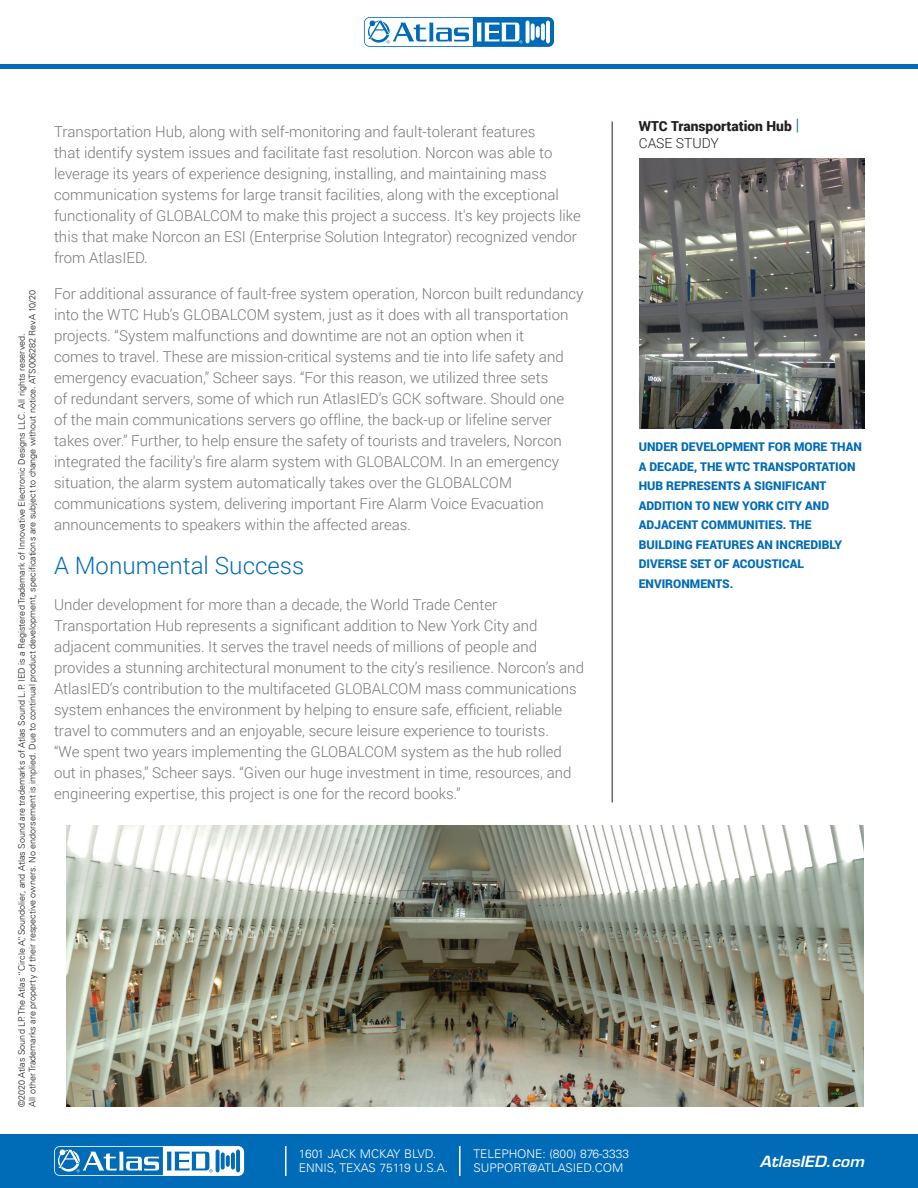
<style>
.page{position:relative;width:918px;height:1188px;background:#fff}
.page>*{position:absolute;margin:0;border:0;box-sizing:border-box;transform-origin:0 0}
.t1{font:300 24px "Roboto";color:#006bb6}
.t2{font:300 15px/21px "Roboto";color:#767779}
.t3{font:italic 600 15px "Eurostile LT Std";color:#fff;scale:1.05 1}
.t4{font:900 13.8px/16.6px "Roboto";color:#231f20}
.t5{font:900 12px/19.5px "Roboto";color:#006bb6}
.t6{font:300 12px/13.5px "Univers LT";color:#fff}
.t7{font:300 9px/10.8px "Univers LT";color:#231f20}
.s1{font-family:"Akzidenz Grotesk BE";font-weight:400;color:#006bb6}
.s2{font-weight:300}
</style>
<div class="page">
<hr style="left:0;top:64px;width:918px;height:4px;background:#006bb6">
<svg style="left:364px;top:17px;width:190px;height:30px"></svg>
<svg style="left:526px;top:21px;width:4px;height:22px"></svg>
<hr style="left:546px;top:21px;width:4px;height:22px;background:#fff;border-radius:2px">
<svg style="left:531px;top:23px;width:4px;height:18px"></svg>
<svg style="left:541px;top:23px;width:4px;height:18px"></svg>
<svg style="left:536px;top:26px;width:4px;height:12px"></svg>
<svg style="left:365px;top:18px;width:157px;height:28px"></svg>
<div style="left:0;top:1134px;width:918px;height:54px;background:#006bb6"></div>
<svg style="left:54px;top:1146px;width:190px;height:30px"></svg>
<hr style="left:285px;top:1146px;width:2px;height:30px;background:#fff">
<hr style="left:459px;top:1146px;width:1px;height:30px;background:#fff">
<hr style="left:612px;top:122px;width:1px;height:680px;background:#231f20">
<img style="left:66px;top:825px;width:798px;height:282px">
<img style="left:639px;top:158px;width:225px;height:270px">
<p class="t7" style="left:16px;top:1107px;width:818px;rotate:-90deg">©2020 Atlas Sound LP. The Atlas “Circle A”, Soundolier, and Atlas Sound are trademarks of Atlas Sound L.P. IED is a Registered Trademark of Innovative Electronic Designs LLC. All rights reserved.<br>All other Trademarks are property of their respective owners. No endorsement is implied. Due to continual product development, specifications are subject to change without notice. ATS006282 RevA 10/20</p>
<p class="t2" style="left:54px;top:121px;width:528px">Transportation Hub, along with self-monitoring and fault-tolerant features<br>that identify system issues and facilitate fast resolution. Norcon was able to leverage its years of experience designing, installing, and maintaining mass communication systems for large transit facilities, along with the exceptional functionality of GLOBALCOM to make this project a success. It's key projects like this that make Norcon an ESI (Enterprise Solution Integrator) recognized vendor from AtlasIED.</p>
<p class="t2" style="left:54px;top:283px;width:531px">For additional assurance of fault-free system operation, Norcon built redundancy into the WTC Hub’s GLOBALCOM system, just as it does with all transportation projects. “System malfunctions and downtime are not an option when it<br>comes to travel. These are mission-critical systems and tie into life safety and emergency evacuation,” Scheer says. “For this reason, we utilized three sets<br>of redundant servers, some of which run AtlasIED’s GCK software. Should one<br>of the main communications servers go offline, the back-up or lifeline server takes over.” Further, to help ensure the safety of tourists and travelers, Norcon integrated the facility’s fire alarm system with GLOBALCOM. In an emergency situation, the alarm system automatically takes over the GLOBALCOM communications system, delivering important Fire Alarm Voice Evacuation announcements to speakers within the affected areas.</p>
<h1 class="t1" style="left:54px;top:549px;width:252px">A Monumental Success</h1>
<p class="t2" style="left:54px;top:594px;width:532px">Under development for more than a decade, the World Trade Center Transportation Hub represents a significant addition to New York City and adjacent communities. It serves the travel needs of millions of people and provides a stunning architectural monument to the city’s resilience. Norcon’s and AtlasIED’s contribution to the multifaceted GLOBALCOM mass communications system enhances the environment by helping to ensure safe, efficient, reliable travel to commuters and an enjoyable, secure leisure experience to tourists.<br>“We spent two years implementing the GLOBALCOM system as the hub rolled out in phases,” Scheer says. “Given our huge investment in time, resources, and engineering expertise, this project is one for the record books.”</p>
<p class="t4" style="left:639px;top:118px;width:162px">WTC Transportation Hub <span class="s1">|<br></span><span class="s2">CASE STUDY</span></p>
<p class="t5" style="left:639px;top:437px;width:224px">UNDER DEVELOPMENT FOR MORE THAN<br>A DECADE, THE WTC TRANSPORTATION<br>HUB REPRESENTS A SIGNIFICANT<br>ADDITION TO NEW YORK CITY AND<br>ADJACENT COMMUNITIES. THE<br>BUILDING FEATURES AN INCREDIBLY<br>DIVERSE SET OF ACOUSTICAL<br>ENVIRONMENTS.</p>
<p class="t6" style="left:299px;top:1147px;width:151px">1601 JACK MCKAY BLVD.<br>ENNIS, TEXAS 75119 U.S.A.</p>
<p class="t6" style="left:473px;top:1147px;width:157px">TELEPHONE: (800) 876-3333<br>SUPPORT@ATLASIED.COM</p>
<p class="t3" style="left:760px;top:1152px;width:101px">AtlasIED.com</p>
</div>
